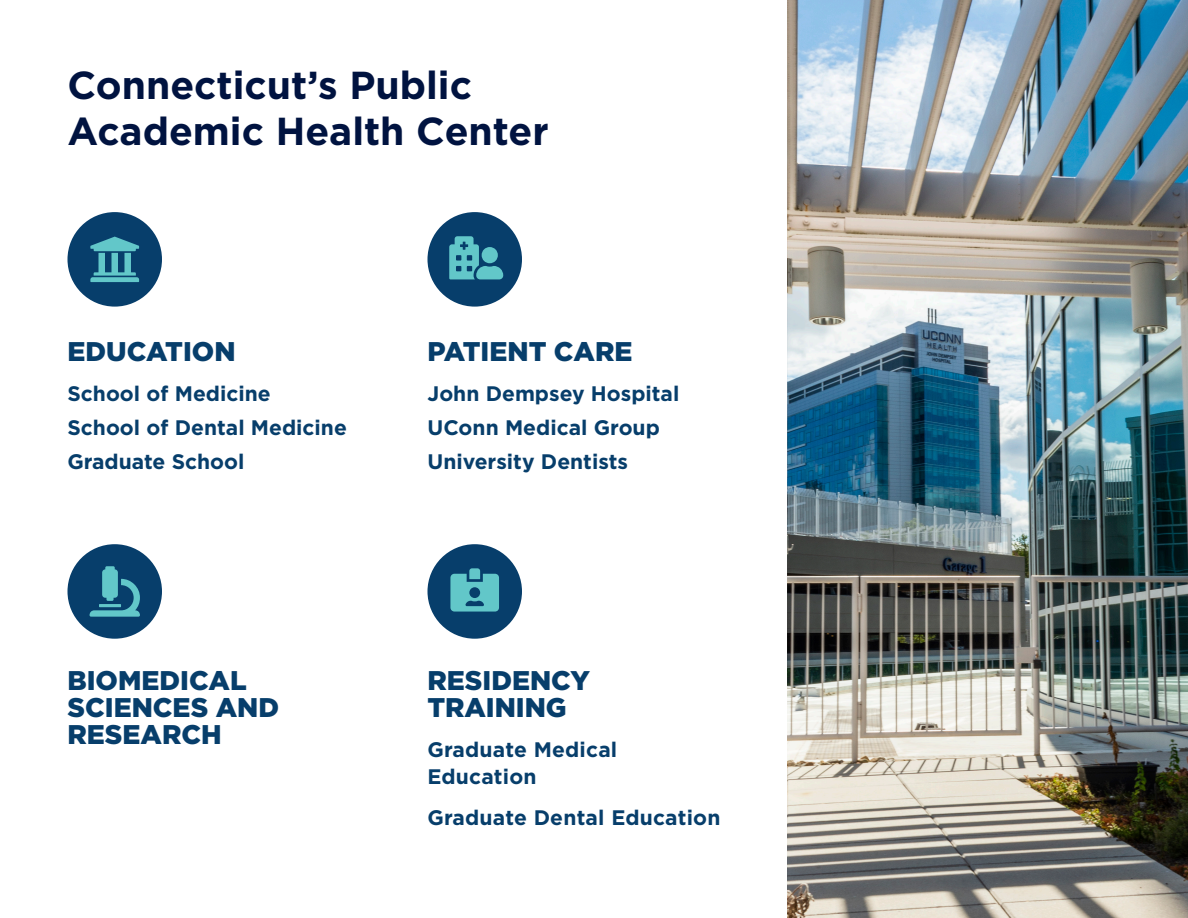
<style>
.page{position:relative;width:1188px;height:918px;background:#fff}
.page>*{position:absolute;margin:0;border:0;box-sizing:border-box;transform-origin:0 0}
.Page_Header{font:700 39px/46.8px "Gotham";color:#001340}
.Subheader{font:900 27px/27px "Gotham";color:#073e6b}
.Sub_Header_2{font:700 21px/27px "Gotham";color:#073e6b}
</style>
<div class="page">
<div style="left:68px;top:212px;width:94px;height:95px;background:#073e6b;border-radius:50%"></div>
<svg style="left:90px;top:237px;width:49px;height:45px"></svg>
<div style="left:428px;top:544px;width:94px;height:95px;background:#073e6b;border-radius:50%"></div>
<svg style="left:450px;top:568px;width:49px;height:44px"></svg>
<div style="left:68px;top:544px;width:94px;height:95px;background:#073e6b;border-radius:50%"></div>
<svg style="left:90px;top:566px;width:50px;height:51px"></svg>
<div style="left:428px;top:212px;width:94px;height:95px;background:#073e6b;border-radius:50%"></div>
<svg style="left:449px;top:236px;width:54px;height:43px"></svg>
<img style="left:788px;top:0;width:400px;height:918px">
<h2 class="Page_Header" style="left:68px;top:61px;width:483px">Connecticut’s Public<br>Academic Health Center</h2>
<h3 class="Subheader" style="left:68px;top:337px;width:170px">EDUCATION</h3>
<p class="Sub_Header_2" style="left:68px;top:380px;width:205px">School of Medicine</p>
<p class="Sub_Header_2" style="left:68px;top:414px;width:281px">School of Dental Medicine</p>
<p class="Sub_Header_2" style="left:68px;top:448px;width:179px">Graduate School</p>
<h3 class="Subheader" style="left:428px;top:337px;width:206px">PATIENT CARE</h3>
<p class="Sub_Header_2" style="left:428px;top:380px;width:253px">John Dempsey Hospital</p>
<p class="Sub_Header_2" style="left:428px;top:414px;width:234px">UConn Medical Group</p>
<p class="Sub_Header_2" style="left:428px;top:448px;width:202px">University Dentists</p>
<h3 class="Subheader" style="left:68px;top:667px;width:213px">BIOMEDICAL<br>SCIENCES AND<br>RESEARCH</h3>
<h3 class="Subheader" style="left:428px;top:667px;width:164px">RESIDENCY<br>TRAINING</h3>
<p class="Sub_Header_2" style="left:428px;top:736px;width:191px">Graduate Medical<br>Education</p>
<p class="Sub_Header_2" style="left:428px;top:804px;width:295px">Graduate Dental Education</p>
</div>
